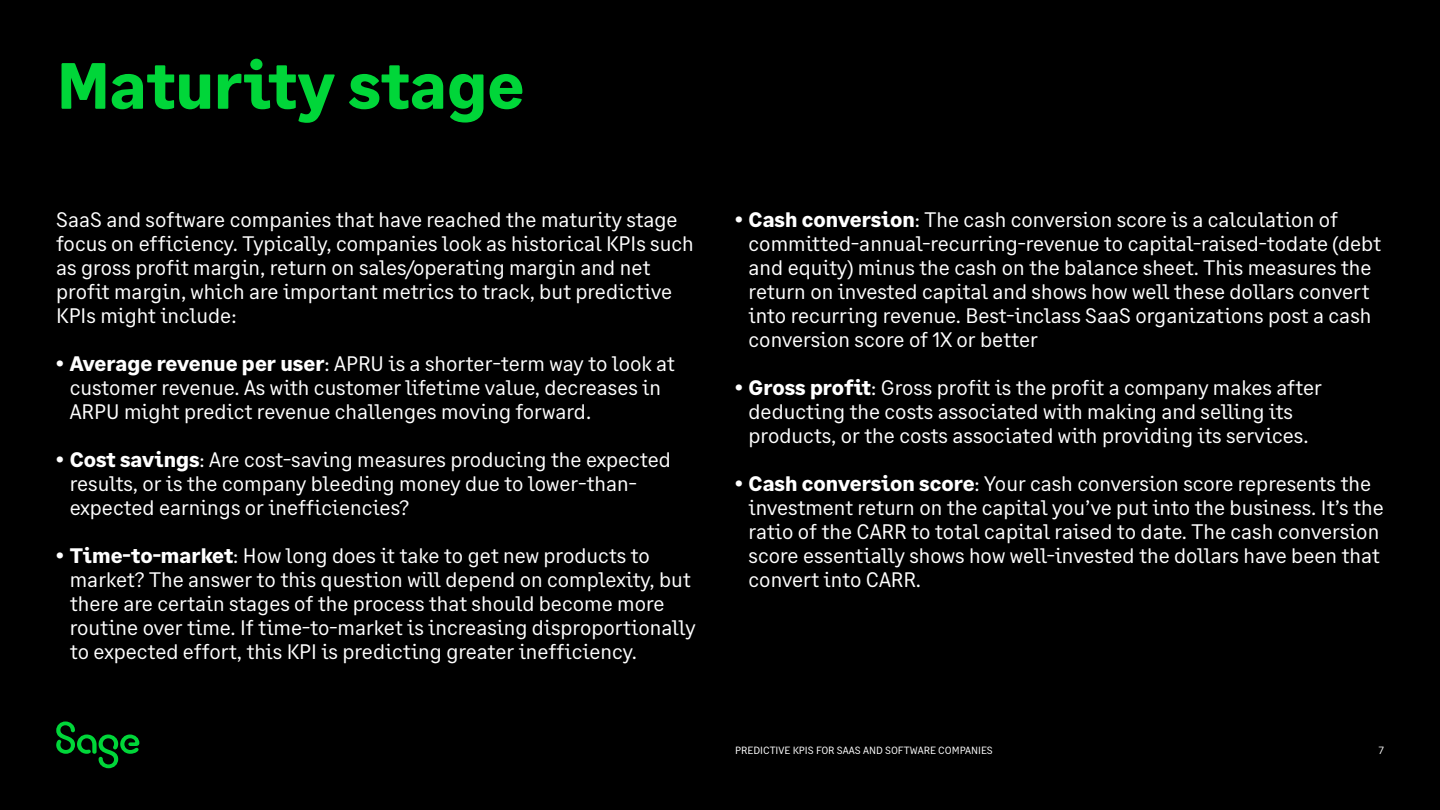
<style>
.page{position:relative;width:1440px;height:810px;background:#000}
.page>*{position:absolute;margin:0;border:0;box-sizing:border-box;transform-origin:0 0}
.t1{font:700 65.25px "Sage Text";color:#00d639}
.t2{font:21px/24px "Sage Text";color:#fff}
.t3{font:10.5px "Sage Text";color:#fff}
.s1{font-weight:700}
</style>
<div class="page">
<svg style="left:56px;top:722px;width:83px;height:46px"></svg>
<h1 class="t1" style="left:57px;top:45px;width:469px">Maturity stage</h1>
<p class="t2" style="left:56px;top:208px;width:639px">SaaS and software companies that have reached the maturity stage focus on efficiency. Typically, companies look as historical KPIs such as gross profit margin, return on sales/operating margin and net profit margin, which are important metrics to track, but predictive KPIs might include:</p>
<p class="t2" style="left:70px;top:352px;width:606px;text-indent:-14px"><span class="s1">• Average revenue per user</span>: APRU is a shorter-term way to look at customer revenue. As with customer lifetime value, decreases in<br>ARPU might predict revenue challenges moving forward.</p>
<p class="t2" style="left:70px;top:448px;width:603px;text-indent:-14px"><span class="s1">• Cost savings</span>: Are cost-saving measures producing the expected results, or is the company bleeding money due to lower-than&shy;expected earnings or inefficiencies?</p>
<p class="t2" style="left:70px;top:544px;width:627px;text-indent:-14px"><span class="s1">• Time-to-market</span>: How long does it take to get new products to market? The answer to this question will depend on complexity, but there are certain stages of the process that should become more routine over time. If time-to-market is increasing disproportionally to expected effort, this KPI is predicting greater inefficiency.</p>
<p class="t2" style="left:749px;top:208px;width:634px;text-indent:-14px"><span class="s1">• Cash conversion</span>: The cash conversion score is a calculation of committed-annual-recurring-revenue to capital-raised-todate (debt and equity) minus the cash on the balance sheet. This measures the return on invested capital and shows how well these dollars convert into recurring revenue. Best-inclass SaaS organizations post a cash conversion score of 1X or better</p>
<p class="t2" style="left:749px;top:376px;width:575px;text-indent:-14px"><span class="s1">• Gross profit</span>: Gross profit is the profit a company makes after deducting the costs associated with making and selling its products, or the costs associated with providing its services.</p>
<p class="t2" style="left:749px;top:472px;width:637px;text-indent:-14px"><span class="s1">• Cash conversion score</span>: Your cash conversion score represents the investment return on the capital you’ve put into the business. It’s the ratio of the CARR to total capital raised to date. The cash conversion score essentially shows how well-invested the dollars have been that convert into CARR.</p>
<p class="t3" style="left:735px;top:744px;width:259px">PREDICTIVE KPIS FOR SAAS AND SOFTWARE COMPANIES</p>
<p class="t3" style="left:1379px;top:744px;width:7px">7</p>
</div>
